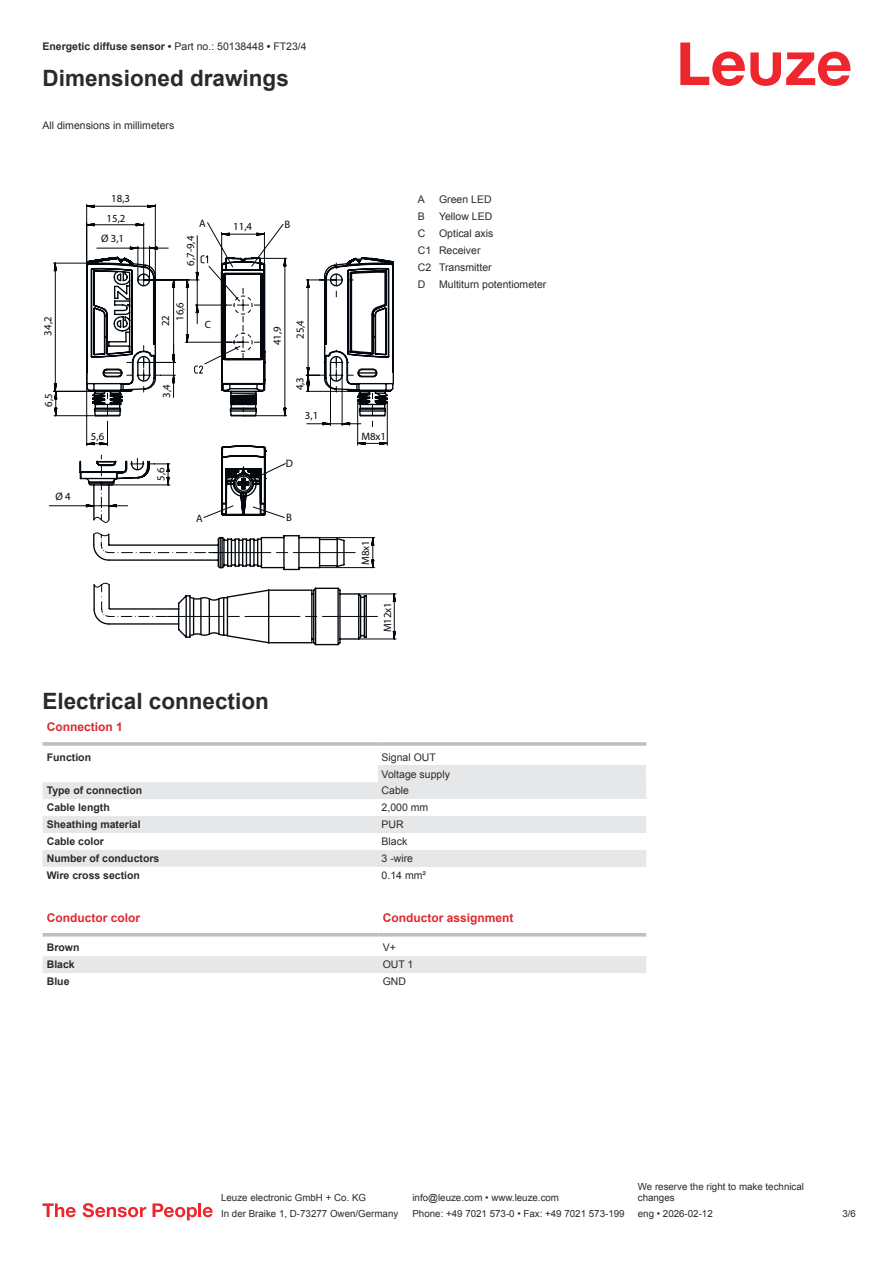
<style>
.page{position:relative;width:893px;height:1263px;background:#fff}
.page>*{position:absolute;margin:0;border:0;box-sizing:border-box;transform-origin:0 0}
.t1{font:700 22.5px "Arial";color:#2b292a}
.t2{font:700 12px "Arial";color:#db2a30}
.t3{font:10.8px/19.2px "Myriad Pro";color:#03080e;text-align:center}
.t4{font:10.5px/17px "Arial";color:#2b292a}
.t5{font:700 10.5px "Arial";color:#2b292a}
.t6{font:10.5px "Myriad Pro";color:#03080e}
.t7{font:9.75px/11.7px "Arial";color:#2b292a}
.s1{font-weight:400}
</style>
<div class="page">
<svg style="left:680px;top:43px;width:170px;height:43px"></svg>
<svg style="left:43px;top:782px;width:335px;height:85px;fill:#e6e7e9"></svg>
<hr style="left:43px;top:742px;width:335px;height:4px;background:#bdbfc1">
<hr style="left:378px;top:742px;width:268px;height:4px;background:#c8cacc">
<div style="left:378px;top:765px;width:268px;height:17px;background:#e6e7e9"></div>
<div style="left:378px;top:782px;width:268px;height:17px;background:#e6e7e9"></div>
<div style="left:378px;top:816px;width:268px;height:17px;background:#e6e7e9"></div>
<div style="left:378px;top:850px;width:268px;height:17px;background:#e6e7e9"></div>
<svg style="left:43px;top:936px;width:603px;height:1px"></svg>
<div style="left:43px;top:956px;width:603px;height:17px;background:#e6e7e9"></div>
<hr style="left:43px;top:933px;width:335px;height:3px;background:#bdbfc1">
<hr style="left:378px;top:933px;width:226px;height:3px;background:#bdbfc1">
<hr style="left:604px;top:933px;width:42px;height:3px;background:#bdbfc1">
<svg style="left:43px;top:1203px;width:33px;height:14px"></svg>
<svg style="left:83px;top:1203px;width:63px;height:14px"></svg>
<svg style="left:153px;top:1203px;width:44px;height:17px"></svg>
<hr style="left:198px;top:1203px;width:3px;height:14px;background:#ed272d">
<svg style="left:203px;top:1207px;width:10px;height:10px"></svg>
<svg style="left:49px;top:204px;width:347px;height:436px"></svg>
<svg style="left:194px;top:254px;width:14px;height:120px"></svg>
<p class="t5" style="left:43px;top:43px;width:266px">Energetic diffuse sensor • <span class="s1">Part no.: 50138448</span> • <span class="s1">FT23/4</span></p>
<h1 class="t1" style="left:43px;top:70px;width:248px">Dimensioned drawings</h1>
<p class="t4" style="left:43px;top:117px;width:133px">All dimensions in millimeters</p>
<p class="t3" style="left:107px;top:190px;width:25px">18,3<br>15,2</p>
<p class="t3" style="left:101px;top:229px;width:25px">Ø 3,1</p>
<p class="t3" style="left:39px;top:336px;width:20px;rotate:-90deg">34,2</p>
<p class="t3" style="left:39px;top:407px;width:15px;rotate:-90deg">6,5</p>
<p class="t3" style="left:56px;top:487px;width:17px">Ø 4</p>
<p class="t3" style="left:91px;top:427px;width:15px">5,6</p>
<p class="t3" style="left:199px;top:214px;width:8px">A</p>
<p class="t3" style="left:181px;top:266px;width:31px;rotate:-90deg">6,7-9,4</p>
<p class="t3" style="left:171px;top:321px;width:20px;rotate:-90deg">16,6</p>
<p class="t3" style="left:156px;top:326px;width:13px;rotate:-90deg">22</p>
<p class="t6" style="left:205px;top:320px;width:8px">C</p>
<p class="t3" style="left:157px;top:398px;width:15px;rotate:-90deg">3,4</p>
<p class="t3" style="left:152px;top:481px;width:15px;rotate:-90deg">5,6</p>
<p class="t3" style="left:233px;top:217px;width:20px">11,4</p>
<p class="t3" style="left:285px;top:215px;width:7px">B</p>
<p class="t3" style="left:268px;top:345px;width:20px;rotate:-90deg">41,9</p>
<p class="t3" style="left:291px;top:339px;width:20px;rotate:-90deg">25,4</p>
<p class="t3" style="left:291px;top:390px;width:15px;rotate:-90deg">4,3</p>
<p class="t3" style="left:305px;top:406px;width:15px">3,1</p>
<p class="t3" style="left:286px;top:454px;width:9px">D</p>
<p class="t3" style="left:196px;top:509px;width:8px">A</p>
<p class="t3" style="left:286px;top:508px;width:7px">B</p>
<p class="t4" style="left:418px;top:192px;width:9px">A</p>
<p class="t4" style="left:439px;top:192px;width:54px">Green LED</p>
<p class="t4" style="left:418px;top:209px;width:9px">B</p>
<p class="t4" style="left:439px;top:209px;width:55px">Yellow LED</p>
<p class="t4" style="left:418px;top:226px;width:9px">C</p>
<p class="t4" style="left:418px;top:226px;width:77px;text-indent:21px">Optical axis<br>C1 Receiver<br>C2 Transmitter<br>D</p>
<p class="t4" style="left:439px;top:277px;width:109px">Multiturn potentiometer</p>
<p class="t3" style="left:361px;top:427px;width:26px">M8x1</p>
<p class="t3" style="left:356px;top:565px;width:26px;rotate:-90deg">M8x1</p>
<p class="t3" style="left:378px;top:632px;width:32px;rotate:-90deg">M12x1</p>
<h1 class="t1" style="left:43px;top:693px;width:228px">Electrical connection</h1>
<p class="t2" style="left:47px;top:723px;width:78px">Connection 1</p>
<p class="t5" style="left:47px;top:753px;width:46px">Function</p>
<p class="t4" style="left:382px;top:749px;width:70px">Signal OUT<br>Voltage supply</p>
<p class="t5" style="left:47px;top:787px;width:97px">Type of connection</p>
<p class="t4" style="left:382px;top:783px;width:29px">Cable</p>
<p class="t5" style="left:47px;top:804px;width:65px">Cable length</p>
<p class="t4" style="left:382px;top:800px;width:48px">2,000 mm</p>
<p class="t5" style="left:47px;top:821px;width:95px">Sheathing material</p>
<p class="t4" style="left:382px;top:817px;width:24px">PUR</p>
<p class="t5" style="left:47px;top:837px;width:59px">Cable color</p>
<p class="t4" style="left:382px;top:834px;width:27px">Black</p>
<p class="t5" style="left:47px;top:854px;width:114px">Number of conductors</p>
<p class="t4" style="left:382px;top:851px;width:33px">3 -wire</p>
<p class="t5" style="left:47px;top:871px;width:95px">Wire cross section</p>
<p class="t4" style="left:382px;top:868px;width:46px">0.14 mm²</p>
<p class="t2" style="left:47px;top:913px;width:95px">Conductor color</p>
<p class="t2" style="left:383px;top:913px;width:132px">Conductor assignment</p>
<p class="t5" style="left:47px;top:944px;width:34px">Brown</p>
<p class="t4" style="left:383px;top:940px;width:15px">V+</p>
<p class="t5" style="left:47px;top:961px;width:30px">Black</p>
<p class="t4" style="left:383px;top:957px;width:32px">OUT 1</p>
<p class="t5" style="left:47px;top:978px;width:24px">Blue</p>
<p class="t4" style="left:383px;top:974px;width:25px">GND</p>
<p class="t7" style="left:221px;top:1193px;width:146px">Leuze electronic GmbH + Co. KG</p>
<p class="t7" style="left:412px;top:1193px;width:148px">info@leuze.com • www.leuze.com</p>
<p class="t7" style="left:638px;top:1181px;width:168px">We reserve the right to make technical changes</p>
<p class="t7" style="left:221px;top:1209px;width:179px">In der Braike 1, D-73277 Owen/Germany</p>
<p class="t7" style="left:412px;top:1209px;width:214px">Phone: +49 7021 573-0 • Fax: +49 7021 573-199</p>
<p class="t7" style="left:638px;top:1209px;width:76px">eng • 2026-02-12</p>
<p class="t7" style="left:842px;top:1209px;width:15px">3 /6</p>
</div>
